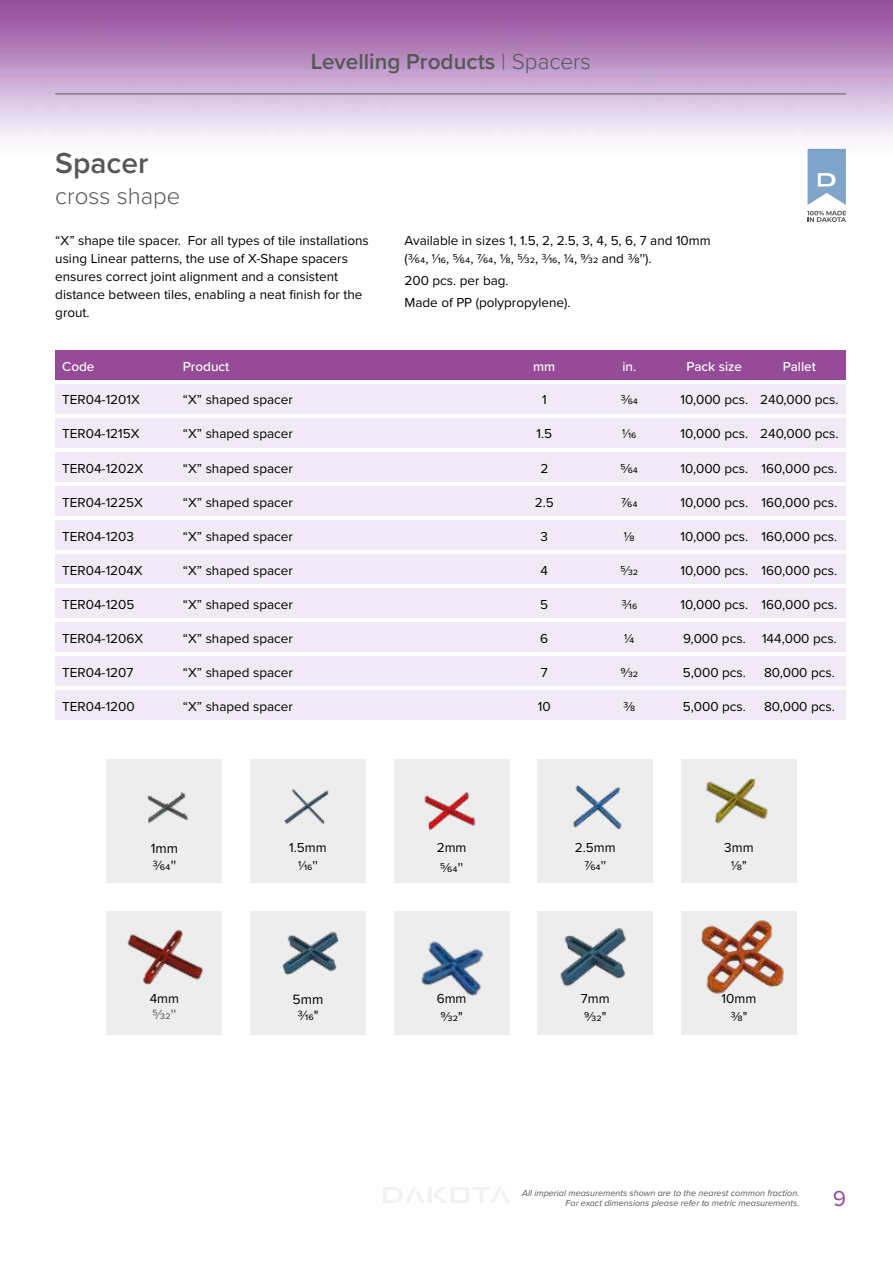
<style>
.page{position:relative;width:893px;height:1263px;background:#fff}
.page>*{position:absolute;margin:0;border:0;box-sizing:border-box;transform-origin:0 0}
.t1{font:600 30px "Proxima Nova";color:#575756}
.t2{font:300 24px "Proxima Nova";color:#575756}
.t3{font:600 22.5px "Proxima Nova";color:#575756}
.t4{font:22.5px "Proxima Nova";color:#954b97}
.t5{font:13.95px/16.8px "Proxima Nova";color:#000}
.t6{font:13.95px "Proxima Nova";color:#575756}
.t7{font:13.5px/18px "Proxima Nova";color:#000}
.t8{font:500 13.5px "Proxima Nova";color:#fff}
.t9{font:italic 9px/10.8px "Proxima Nova";color:#575756;text-align:right}
.s1{font-weight:300}
</style>
<div class="page">
<img style="left:0;top:0;width:893px;height:216px">
<hr style="left:55px;top:94px;width:791px;height:1px;background:#575756">
<div style="left:107px;top:759px;width:115px;height:124px;background:#ededed"></div>
<div style="left:250px;top:759px;width:116px;height:124px;background:#ededed"></div>
<div style="left:538px;top:759px;width:115px;height:124px;background:#ededed"></div>
<div style="left:394px;top:759px;width:115px;height:124px;background:#ededed"></div>
<div style="left:681px;top:759px;width:116px;height:124px;background:#ededed"></div>
<div style="left:107px;top:911px;width:115px;height:123px;background:#ededed"></div>
<div style="left:250px;top:911px;width:116px;height:123px;background:#ededed"></div>
<div style="left:538px;top:911px;width:115px;height:123px;background:#ededed"></div>
<div style="left:394px;top:911px;width:115px;height:123px;background:#ededed"></div>
<div style="left:681px;top:911px;width:116px;height:123px;background:#ededed"></div>
<img style="left:147px;top:791px;width:42px;height:33px">
<img style="left:284px;top:789px;width:45px;height:36px">
<img style="left:424px;top:792px;width:52px;height:38px">
<img style="left:572px;top:785px;width:50px;height:45px">
<img style="left:706px;top:779px;width:62px;height:45px">
<img style="left:127px;top:929px;width:76px;height:55px">
<img style="left:282px;top:931px;width:57px;height:44px">
<img style="left:421px;top:941px;width:63px;height:55px">
<img style="left:560px;top:928px;width:67px;height:59px">
<img style="left:701px;top:920px;width:83px;height:74px">
<svg style="left:807px;top:149px;width:39px;height:56px;background:#96b5d4"></svg>
<svg style="left:807px;top:211px;width:39px;height:11px"></svg>
<div style="left:55px;top:351px;width:791px;height:29px;background:#954b97"></div>
<div style="left:55px;top:384px;width:791px;height:30px;background:#f1e9f5"></div>
<div style="left:55px;top:418px;width:791px;height:30px;background:#f1e9f5"></div>
<div style="left:55px;top:452px;width:791px;height:30px;background:#f1e9f5"></div>
<div style="left:55px;top:486px;width:791px;height:30px;background:#f1e9f5"></div>
<div style="left:55px;top:520px;width:791px;height:30px;background:#f1e9f5"></div>
<div style="left:55px;top:554px;width:791px;height:30px;background:#f1e9f5"></div>
<div style="left:55px;top:588px;width:791px;height:30px;background:#f1e9f5"></div>
<div style="left:55px;top:622px;width:791px;height:30px;background:#f1e9f5"></div>
<div style="left:55px;top:656px;width:791px;height:30px;background:#f1e9f5"></div>
<div style="left:55px;top:690px;width:791px;height:30px;background:#f1e9f5"></div>
<h1 class="t1" style="left:55px;top:140px;width:95px">Spacer</h1>
<h2 class="t2" style="left:55px;top:178px;width:127px">cross shape</h2>
<h3 class="t3" style="left:311px;top:45px;width:282px">Levelling Products <span class="s1">| Spacers</span></h3>
<p class="t7" style="left:55px;top:230px;width:315px">“X” shape tile spacer. For all types of tile installations using Linear patterns, the use of X-Shape spacers ensures correct joint alignment and a consistent distance between tiles, enabling a neat finish for the grout.</p>
<p class="t7" style="left:404px;top:230px;width:308px">Available in sizes 1, 1.5, 2, 2.5, 3, 4, 5, 6, 7 and 10mm (3/64, 1/16, 5/64, 7/64, 1/8, 5/32, 3/16, 1/4, 9/32 and 3/8'').</p>
<p class="t7" style="left:404px;top:269px;width:168px;line-height:22.2px">200 pcs. per bag.<br>Made of PP (polypropylene).</p>
<p class="t8" style="left:62px;top:356px;width:34px">Code</p>
<p class="t8" style="left:183px;top:356px;width:48px">Product</p>
<p class="t8" style="left:533px;top:356px;width:24px">mm</p>
<p class="t8" style="left:622px;top:356px;width:15px">in.</p>
<p class="t8" style="left:687px;top:356px;width:57px">Pack size</p>
<p class="t8" style="left:783px;top:356px;width:34px">Pallet</p>
<p class="t7" style="left:62px;top:390px;width:79px">TER04-1201X</p>
<p class="t7" style="left:183px;top:390px;width:112px">“X” shaped spacer</p>
<p class="t7" style="left:542px;top:390px;width:6px">1</p>
<p class="t7" style="left:621px;top:390px;width:19px">3/64</p>
<p class="t7" style="left:681px;top:390px;width:160px">10,000 pcs. 240,000 pcs.</p>
<p class="t7" style="left:62px;top:424px;width:79px">TER04-1215X</p>
<p class="t7" style="left:183px;top:424px;width:112px">“X” shaped spacer</p>
<p class="t7" style="left:536px;top:424px;width:17px">1.5</p>
<p class="t7" style="left:622px;top:424px;width:16px">1/16</p>
<p class="t7" style="left:681px;top:424px;width:160px">10,000 pcs. 240,000 pcs.</p>
<p class="t7" style="left:62px;top:458px;width:82px">TER04-1202X</p>
<p class="t7" style="left:183px;top:458px;width:112px">“X” shaped spacer</p>
<p class="t7" style="left:540px;top:458px;width:9px">2</p>
<p class="t7" style="left:621px;top:458px;width:19px">5/64</p>
<p class="t7" style="left:681px;top:458px;width:158px">10,000 pcs. 160,000 pcs.</p>
<p class="t7" style="left:62px;top:492px;width:82px">TER04-1225X</p>
<p class="t7" style="left:183px;top:492px;width:112px">“X” shaped spacer</p>
<p class="t7" style="left:535px;top:492px;width:21px">2.5</p>
<p class="t7" style="left:621px;top:492px;width:18px">7/64</p>
<p class="t7" style="left:681px;top:492px;width:158px">10,000 pcs. 160,000 pcs.</p>
<p class="t7" style="left:62px;top:526px;width:73px">TER04-1203</p>
<p class="t7" style="left:183px;top:526px;width:112px">“X” shaped spacer</p>
<p class="t7" style="left:540px;top:526px;width:9px">3</p>
<p class="t7" style="left:624px;top:526px;width:12px">1/8</p>
<p class="t7" style="left:681px;top:526px;width:158px">10,000 pcs. 160,000 pcs.</p>
<p class="t7" style="left:62px;top:560px;width:82px">TER04-1204X</p>
<p class="t7" style="left:183px;top:560px;width:112px">“X” shaped spacer</p>
<p class="t7" style="left:540px;top:560px;width:9px">4</p>
<p class="t7" style="left:621px;top:560px;width:19px">5/32</p>
<p class="t7" style="left:681px;top:560px;width:158px">10,000 pcs. 160,000 pcs.</p>
<p class="t7" style="left:62px;top:594px;width:74px">TER04-1205</p>
<p class="t7" style="left:183px;top:594px;width:112px">“X” shaped spacer</p>
<p class="t7" style="left:540px;top:594px;width:9px">5</p>
<p class="t7" style="left:621px;top:594px;width:17px">3/16</p>
<p class="t7" style="left:681px;top:594px;width:158px">10,000 pcs. 160,000 pcs.</p>
<p class="t7" style="left:62px;top:628px;width:82px">TER04-1206X</p>
<p class="t7" style="left:183px;top:628px;width:112px">“X” shaped spacer</p>
<p class="t7" style="left:540px;top:628px;width:9px">6</p>
<p class="t7" style="left:624px;top:628px;width:12px">1/4</p>
<p class="t7" style="left:683px;top:628px;width:155px">9,000 pcs. 144,000 pcs.</p>
<p class="t7" style="left:62px;top:662px;width:73px">TER04-1207</p>
<p class="t7" style="left:183px;top:662px;width:112px">“X” shaped spacer</p>
<p class="t7" style="left:541px;top:662px;width:8px">7</p>
<p class="t7" style="left:621px;top:662px;width:19px">9/32</p>
<p class="t7" style="left:683px;top:662px;width:65px">5,000 pcs.</p>
<p class="t7" style="left:764px;top:662px;width:72px">80,000 pcs.</p>
<p class="t7" style="left:62px;top:696px;width:74px">TER04-1200</p>
<p class="t7" style="left:183px;top:696px;width:112px">“X” shaped spacer</p>
<p class="t7" style="left:538px;top:696px;width:14px">10</p>
<p class="t7" style="left:623px;top:696px;width:14px">3/8</p>
<p class="t7" style="left:683px;top:696px;width:65px">5,000 pcs.</p>
<p class="t7" style="left:764px;top:696px;width:72px">80,000 pcs.</p>
<p class="t5" style="left:151px;top:839px;width:29px">1mm<br>3/64''</p>
<p class="t7" style="left:150px;top:989px;width:31px">4mm</p>
<p class="t6" style="left:152px;top:1004px;width:25px">5/32''</p>
<p class="t7" style="left:289px;top:838px;width:39px;text-align:center">1.5mm<br>1/16''</p>
<p class="t5" style="left:293px;top:990px;width:32px;text-align:center">5mm<br>3/16"</p>
<p class="t7" style="left:437px;top:837px;width:31px;line-height:19.5px">2mm<br>5/64''</p>
<p class="t7" style="left:437px;top:989px;width:31px">6mm<br>9/32"</p>
<p class="t7" style="left:575px;top:838px;width:42px;text-align:center">2.5mm<br>7/64''</p>
<p class="t7" style="left:581px;top:989px;width:30px">7mm<br>9/32"</p>
<p class="t7" style="left:724px;top:838px;width:31px;text-align:center">3mm<br>1/8"</p>
<p class="t7" style="left:722px;top:989px;width:36px;text-align:center">10mm<br>3/8"</p>
<p class="t9" style="left:522px;top:1187px;width:279px">All imperial measurements shown are to the nearest common fraction.<br>For exact dimensions please refer to metric measurements.</p>
<h3 class="t4" style="left:833px;top:1182px;width:15px">9</h3>
</div>
